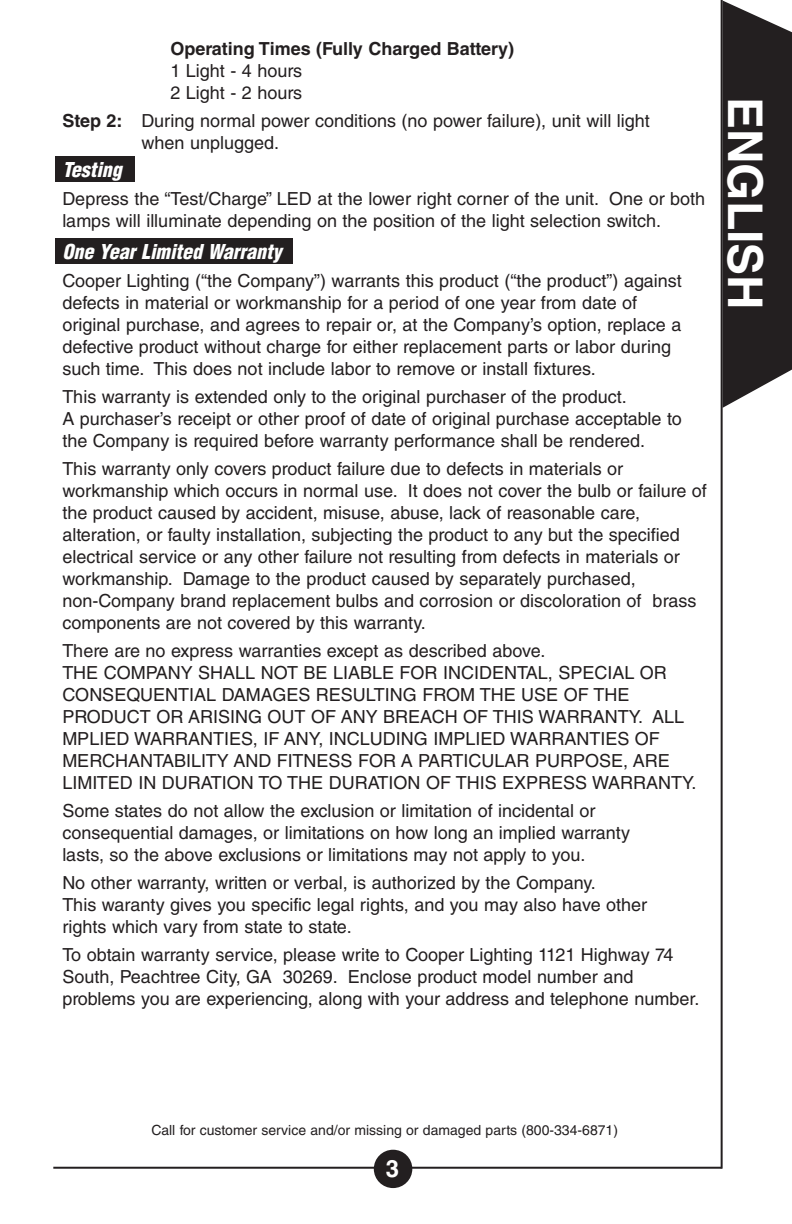
<style>
.page{position:relative;width:792px;height:1224px;background:#fff}
.page>*{position:absolute;margin:0;border:0;box-sizing:border-box;transform-origin:0 0}
.t1{font:700 48px "Helvetica";color:#fff}
.t2{font:700 24px "Helvetica";color:#fff}
.t3{font:italic 900 condensed 20px "Helvetica LT Std";color:#fff}
.t4{font:18px/22px "Helvetica LT Std";color:#231f20}
.t5{font:700 18px "Helvetica LT Std";color:#231f20}
.t6{font:14px "Helvetica LT Std";color:#231f20}
.s1{font-weight:700}
</style>
<div class="page">
<div style="left:55px;top:239px;width:238px;height:25px;background:#231f20"></div>
<div style="left:55px;top:157px;width:79px;height:25px;background:#231f20"></div>
<svg style="left:723px;top:1px;width:69px;height:407px;background:#353233"></svg>
<hr style="left:721px;top:0;width:2px;height:1169px;background:#231f20">
<hr style="left:53px;top:1167px;width:669px;height:2px;background:#231f20">
<div style="left:374px;top:1150px;width:38px;height:38px;background:#231f20;border-radius:50%"></div>
<p class="t5" style="left:170px;top:42px;width:345px">Operating Times (Fully Charged Battery)</p>
<p class="t4" style="left:170px;top:61px;width:133px">1 Light - 4 hours<br>2 Light - 2 hours</p>
<p class="t4" style="left:142px;top:111px;width:510px;text-indent:-79px"><span class="s1">Step 2:</span> During normal power conditions (no power failure), unit will light when unplugged.</p>
<p class="t3" style="left:62px;top:162px;width:61px">Testing</p>
<p class="t4" style="left:62px;top:189px;width:644px">Depress the “Test/Charge” LED at the lower right corner of the unit. One or both lamps will illuminate depending on the position of the light selection switch.</p>
<p class="t3" style="left:62px;top:244px;width:221px">One Year Limited Warranty</p>
<p class="t4" style="left:62px;top:271px;width:621px">Cooper Lighting (“the Company”) warrants this product (“the product”) against defects in material or workmanship for a period of one year from date of original purchase, and agrees to repair or, at the Company’s option, replace a defective product without charge for either replacement parts or labor during such time. This does not include labor to remove or install fixtures.</p>
<p class="t4" style="left:62px;top:387px;width:621px">This warranty is extended only to the original purchaser of the product.<br>A purchaser’s receipt or other proof of date of original purchase acceptable to the Company is required before warranty performance shall be rendered.</p>
<p class="t4" style="left:62px;top:459px;width:646px">This warranty only covers product failure due to defects in materials or workmanship which occurs in normal use. It does not cover the bulb or failure of the product caused by accident, misuse, abuse, lack of reasonable care, alteration, or faulty installation, subjecting the product to any but the specified electrical service or any other failure not resulting from defects in materials or workmanship. Damage to the product caused by separately purchased, non-Company brand replacement bulbs and corrosion or discoloration of brass components are not covered by this warranty.</p>
<p class="t4" style="left:62px;top:641px;width:636px">There are no express warranties except as described above.<br>THE COMPANY SHALL NOT BE LIABLE FOR INCIDENTAL, SPECIAL OR CONSEQUENTIAL DAMAGES RESULTING FROM THE USE OF THE PRODUCT OR ARISING OUT OF ANY BREACH OF THIS WARRANTY. ALL MPLIED WARRANTIES, IF ANY, INCLUDING IMPLIED WARRANTIES OF MERCHANTABILITY AND FITNESS FOR A PARTICULAR PURPOSE, ARE LIMITED IN DURATION TO THE DURATION OF THIS EXPRESS WARRANTY.</p>
<p class="t4" style="left:62px;top:801px;width:569px">Some states do not allow the exclusion or limitation of incidental or consequential damages, or limitations on how long an implied warranty lasts, so the above exclusions or limitations may not apply to you.</p>
<p class="t4" style="left:62px;top:873px;width:586px">No other warranty, written or verbal, is authorized by the Company.<br>This waranty gives you specific legal rights, and you may also have other rights which vary from state to state.</p>
<p class="t4" style="left:62px;top:945px;width:639px">To obtain warranty service, please write to Cooper Lighting 1121 Highway 74<br>South, Peachtree City, GA 30269. Enclose product model number and problems you are experiencing, along with your address and telephone number.</p>
<h1 class="t1" style="left:764px;top:97px;width:215px;rotate:90deg">ENGLISH</h1>
<p class="t6" style="left:152px;top:1125px;width:468px">Call for customer service and/or missing or damaged parts (800-334-6871)</p>
<h2 class="t2" style="left:386px;top:1159px;width:15px">3</h2>
</div>
